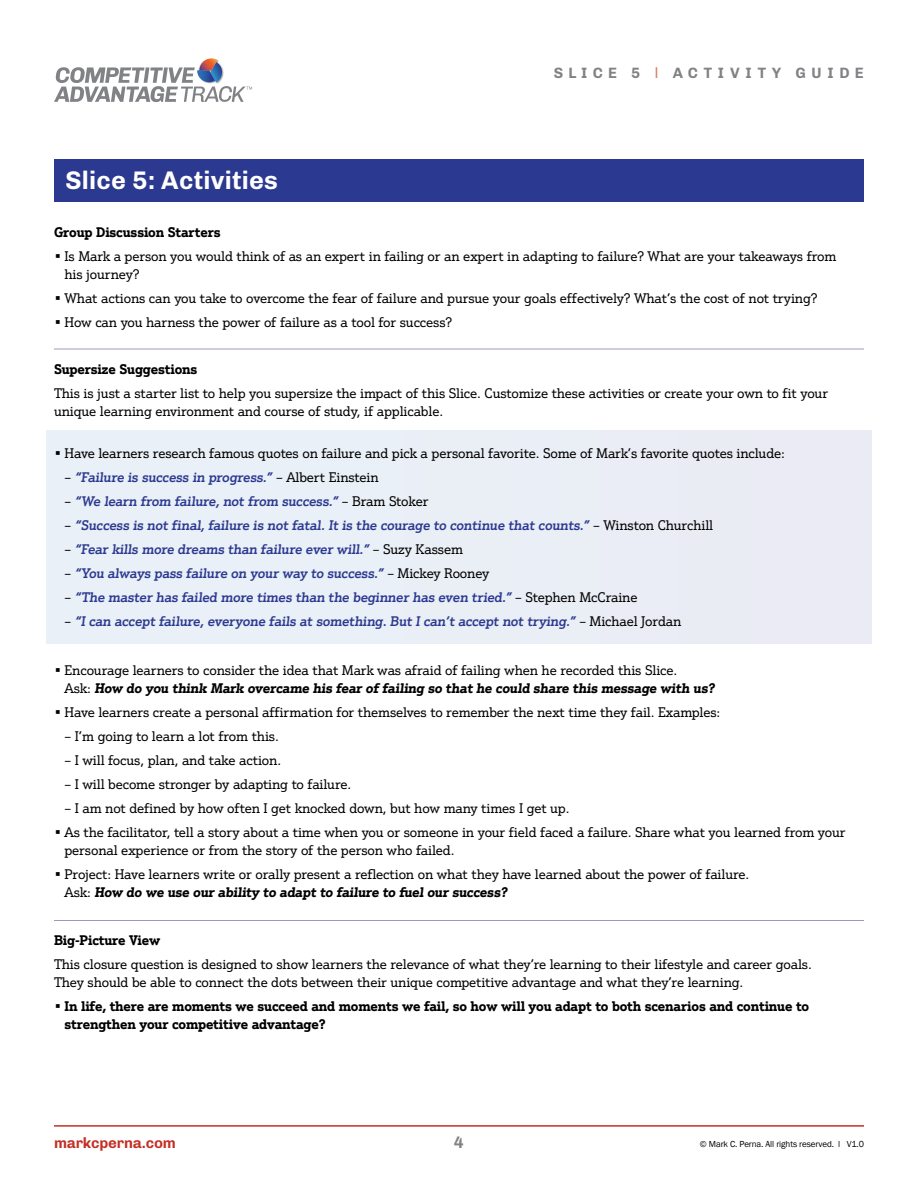
<style>
.page{position:relative;width:918px;height:1188px;background:#fff}
.page>*{position:absolute;margin:0;border:0;box-sizing:border-box;transform-origin:0 0}
.t1{font:700 25.5px "Chivo";letter-spacing:.01em;color:#fff}
.t2{font:700 16.5px "Chivo";color:#808285}
.t3{font:700 15px "Chivo";letter-spacing:.37em;color:#808285}
.t4{font:700 15px "Chivo";letter-spacing:-.01em;color:#c33026}
.t5{font:13.5px/18px "Justus Pro";letter-spacing:-.01em;color:#000}
.t6{font:500 13.5px "Justus Pro";letter-spacing:-.025em;color:#2b3990}
.t7{font:700 13.5px/18px "Justus Pro";letter-spacing:-.01em;color:#000}
.t8{font:9px "Franklin Gothic";letter-spacing:-.01em;color:#000}
.s1{font-family:"Arial";font-weight:400;color:#d67f63}
.s2{font-weight:400;color:#000}
.s3{font-weight:700}
.s4{font-weight:400}
</style>
<div class="page">
<hr style="left:54px;top:1125px;width:810px;height:2px;background:#c33026">
<svg style="left:54px;top:58px;width:198px;height:44px"></svg>
<div style="left:46px;top:431px;width:826px;height:213px;background:#eaeff6"></div>
<hr style="left:54px;top:349px;width:810px;height:1px;background:#9b98c6">
<hr style="left:54px;top:920px;width:810px;height:1px;background:#9b98c6">
<div style="left:54px;top:160px;width:810px;height:42px;background:#2b3990"></div>
<h1 class="t1" style="left:65px;top:160px;width:214px">Slice 5: Activities</h1>
<p class="t3" style="left:554px;top:62px;width:312px">SLICE 5 <span class="s1">I</span> ACTIVITY GUIDE</p>
<p class="t7" style="left:54px;top:223px;width:168px">Group Discussion Starters</p>
<p class="t5" style="left:65px;top:247px;width:773px;text-indent:-11px">• Is Mark a person you would think of as an expert in failing or an expert in adapting to failure? What are your takeaways from his journey?</p>
<p class="t5" style="left:54px;top:289px;width:765px">• What actions can you take to overcome the fear of failure and pursue your goals effectively? What’s the cost of not trying?</p>
<p class="t5" style="left:54px;top:313px;width:400px">• How can you harness the power of failure as a tool for success?</p>
<p class="t7" style="left:54px;top:360px;width:145px">Supersize Suggestions</p>
<p class="t5" style="left:54px;top:384px;width:776px">This is just a starter list to help you supersize the impact of this Slice. Customize these activities or create your own to fit your unique learning environment and course of study, if applicable.</p>
<p class="t5" style="left:54px;top:444px;width:732px">• Have learners research famous quotes on failure and pick a personal favorite. Some of Mark’s favorite quotes include:</p>
<p class="t6" style="left:65px;top:468px;width:316px"><span class="s2">–</span> “Failure is success in progress.” <span class="s2">– Alber t Einstein</span></p>
<p class="t6" style="left:64px;top:492px;width:366px"><span class="s2">–</span> “We learn from failure, not from success.” <span class="s2">– Bram Stok er</span></p>
<p class="t6" style="left:64px;top:516px;width:650px"><span class="s2">–</span> “Success is not final, failure is not fatal. It is the courage to continue that counts.” <span class="s2">– Winston Churchill</span></p>
<p class="t6" style="left:65px;top:540px;width:400px"><span class="s2">–</span> “Fear kills more dreams than failure ever will.” <span class="s2">– Suzy K assem</span></p>
<p class="t6" style="left:65px;top:564px;width:426px"><span class="s2">–</span> “You always pass failure on your way to success.” <span class="s2">– Mickey Rooney</span></p>
<p class="t6" style="left:64px;top:588px;width:575px"><span class="s2">–</span> “The master has failed more times than the beginner has even tried.” <span class="s2">– Stephen McCraine</span></p>
<p class="t6" style="left:65px;top:612px;width:618px"><span class="s2">–</span> “I can accept failure, everyone fails at something. But I can’t accept not trying.” <span class="s2">– Michael Jordan</span></p>
<p class="t5" style="left:65px;top:661px;width:654px;text-indent:-11px">• Encourage learners to consider the idea that Mark was afraid of failing when he recorded this Slice.<br>Ask: <span class="s3">How do you think Mark overcame his fear of failing so that he could share this message with us?</span></p>
<p class="t5" style="left:54px;top:703px;width:668px">• Have learners create a personal affirmation for themselves to remember the next time they fail. Examples:</p>
<p class="t5" style="left:65px;top:727px;width:216px">– I’m going to learn a lot from this.</p>
<p class="t5" style="left:65px;top:751px;width:218px">– I will focus, plan, and take action.</p>
<p class="t5" style="left:65px;top:775px;width:288px">– I will become stronger by adapting to failure.</p>
<p class="t5" style="left:65px;top:799px;width:507px">– I am not defined by how often I get knocked down, but how many times I get up.</p>
<p class="t5" style="left:65px;top:823px;width:783px;text-indent:-11px">• As the facilitator, tell a story about a time when you or someone in your field faced a failure. Share what you learned from your personal experience or from the story of the person who failed.</p>
<p class="t5" style="left:65px;top:865px;width:686px;text-indent:-11px">• Project: Have learners write or orally present a reflection on what they have learned about the power of failure.<br>Ask: <span class="s3">How do we use our ability to adapt to failure to fuel our success?</span></p>
<p class="t7" style="left:54px;top:931px;width:108px">Big-Picture View</p>
<p class="t5" style="left:54px;top:955px;width:759px">This closure question is designed to show learners the relevance of what they’re learning to their lifestyle and career goals.<br>They should be able to connect the dots between their unique competitive advantage and what they’re learning.</p>
<p class="t7" style="left:65px;top:997px;width:746px;text-indent:-11px"><span class="s4">•</span> In life, there are moments we succeed and moments we fail, so how will you adapt to both scenarios and continue to strengthen your competitive advantage?</p>
<p class="t4" style="left:54px;top:1131px;width:124px">markcperna.com</p>
<p class="t2" style="left:454px;top:1129px;width:12px">4</p>
<p class="t8" style="left:700px;top:1139px;width:166px">© Mark C. Perna. All rights reserved. l V1.0</p>
</div>
